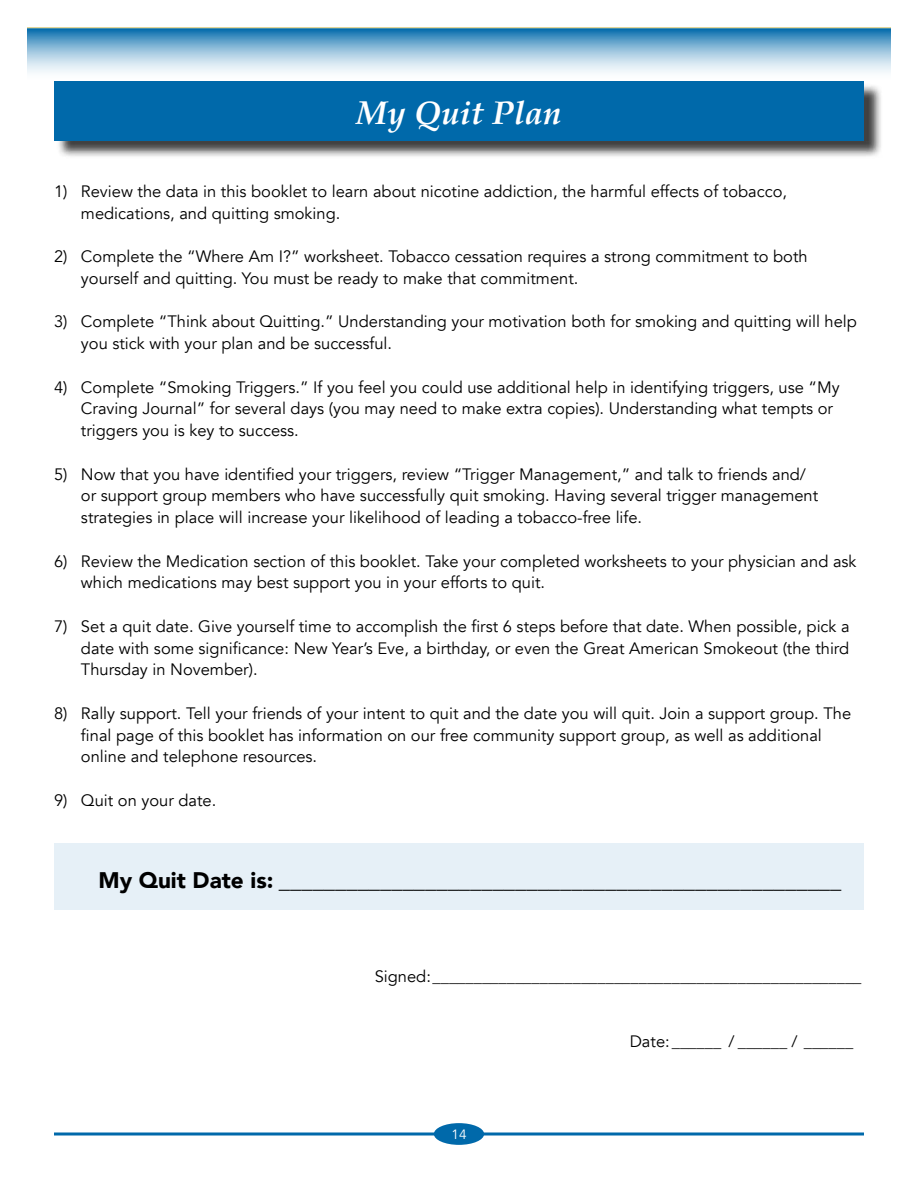
<style>
.page{position:relative;width:918px;height:1188px;background:#fff}
.page>*{position:absolute;margin:0;border:0;box-sizing:border-box;transform-origin:0 0}
.t1{font:italic 700 33px "Palatino";color:#fff}
.t2{font:900 22.5px "Avenir";color:#000}
.t3{font:16.5px/21.8px "Avenir";color:#000}
.t4{font:13.5px "Avenir";color:#fff}
</style>
<div class="page">
<svg style="left:27px;top:27px;width:864px;height:46px;background:#92bed8"></svg>
<svg style="left:54px;top:1132px;width:810px;height:4px;background:#3f8dbe"></svg>
<div style="left:56px;top:83px;width:827px;height:76px;background:#000;opacity:.75"></div>
<div style="left:54px;top:81px;width:810px;height:59px;background:#0069aa"></div>
<div style="left:54px;top:843px;width:810px;height:67px;background:#e6f0f7"></div>
<div style="left:434px;top:1123px;width:50px;height:22px;background:#0069aa;border-radius:50%"></div>
<h1 class="t1" style="left:356px;top:86px;width:207px">My Quit Plan</h1>
<p class="t3" style="left:81px;top:181px;width:708px;text-indent:-27px">1) Review the data in this booklet to learn about nicotine addiction, the harmful effects of tobacco, medications, and quitting smoking.</p>
<p class="t3" style="left:81px;top:246px;width:728px;text-indent:-27px">2) Complete the “Where Am I?” worksheet. Tobacco cessation requires a strong commitment to both yourself and quitting. You must be ready to make that commitment.</p>
<p class="t3" style="left:81px;top:311px;width:777px;text-indent:-27px">3) Complete “Think about Quitting.” Understanding your motivation both for smoking and quitting will help you stick with your plan and be successful.</p>
<p class="t3" style="left:81px;top:376px;width:760px;text-indent:-27px">4) Complete “Smoking Triggers.” If you feel you could use additional help in identifying triggers, use “My<br>Craving Journal” for several days (you may need to make extra copies). Understanding what tempts or triggers you is key to success.</p>
<p class="t3" style="left:81px;top:463px;width:739px;text-indent:-27px">5) Now that you have identified your triggers, review “Trigger Management,” and talk to friends and/ or support group members who have successfully quit smoking. Having several trigger management strategies in place will increase your likelihood of leading a tobacco-free life.</p>
<p class="t3" style="left:81px;top:550px;width:777px;text-indent:-27px">6) Review the Medication section of this booklet. Take your completed worksheets to your physician and ask which medications may best support you in your efforts to quit.</p>
<p class="t3" style="left:81px;top:616px;width:770px;text-align:justify;text-indent:-27px">7) Set a quit date. Give yourself time to accomplish the first 6 steps before that date. When possible, pick a date with some significance: New Year’s Eve, a birthday, or even the Great American Smokeout (the third Thursday in November).</p>
<p class="t3" style="left:81px;top:703px;width:772px;text-indent:-27px">8) Rally support. Tell your friends of your intent to quit and the date you will quit. Join a support group. The final page of this booklet has information on our free community support group, as well as additional online and telephone resources.</p>
<p class="t3" style="left:54px;top:790px;width:164px">9) Quit on your date.</p>
<h2 class="t2" style="left:99px;top:861px;width:744px">My Quit Date is: __________________________________________________</h2>
<p class="t3" style="left:375px;top:966px;width:488px">Signed:____________________________________________________</p>
<p class="t4" style="left:451px;top:1127px;width:17px">14</p>
<p class="t3" style="left:630px;top:1031px;width:225px">Date:______ / ______ / ______</p>
</div>
